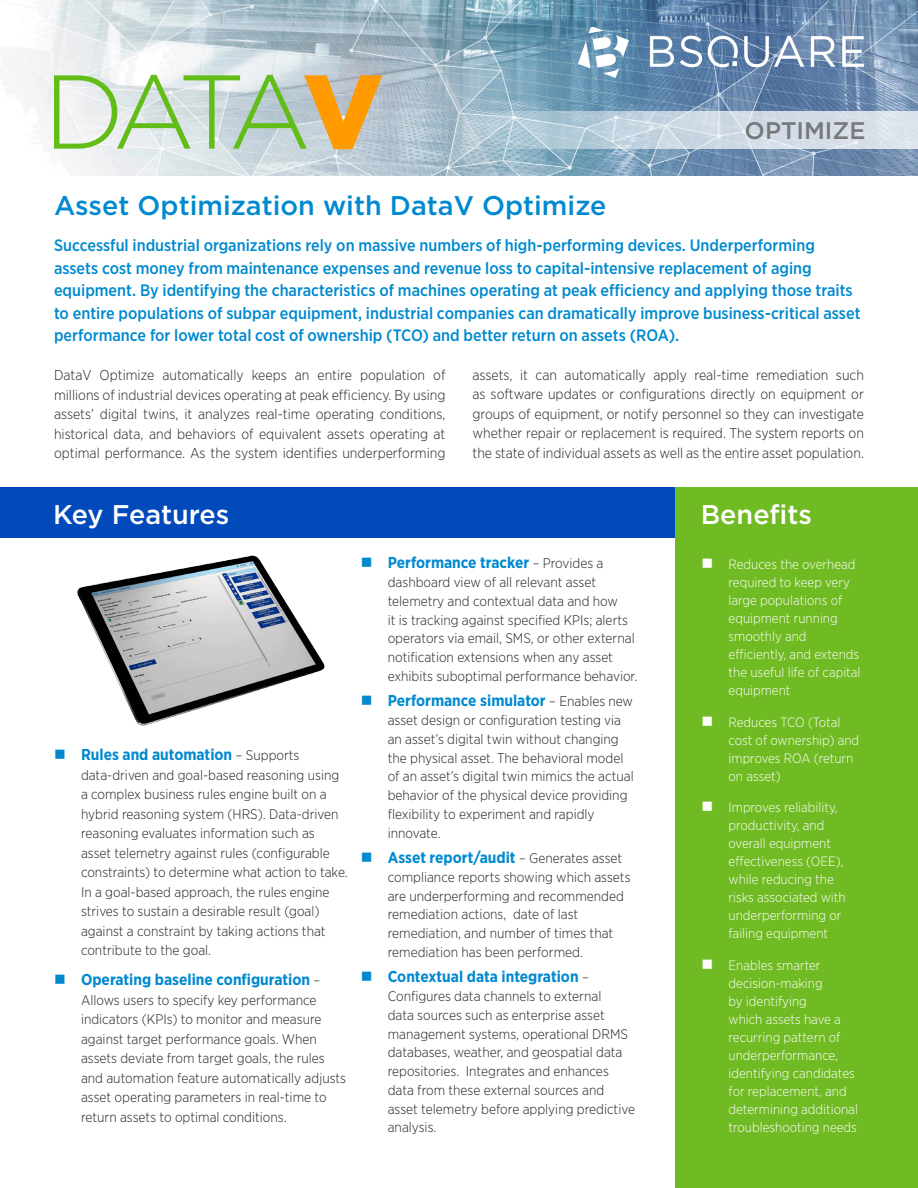
<style>
.page{position:relative;width:918px;height:1188px;background:#fff}
.page>*{position:absolute;margin:0;border:0;box-sizing:border-box;transform-origin:0 0}
.Header_1{font:500 27px "Gotham";color:#0089cf}
.Header_1-2{font:500 27px "Gotham";color:#fff}
.Header_1-3{font:500 24px "Gotham";color:#76787b}
.Body{font:500 16.5px/22.5px "Gotham Narrow";color:#0089cf}
.t1{font:700 15.75px "Gotham Narrow";color:#0089cf}
.Body-2{font:300 14.25px/19.5px "Gotham Narrow";color:#231f20;text-align:justify}
.t2{font:300 13.8px/18.8px "Gotham Narrow";color:#231f20}
.Bullet_list{font:300 13.5px/18px "Gotham Narrow";color:#fff}
.s1{font-weight:300;font-size:13.8px;color:#231f20}
</style>
<div class="page">
<div style="left:0;top:487px;width:675px;height:51px;background:#004abb"></div>
<img style="left:0;top:0;width:918px;height:176px">
<img style="left:579px;top:27px;width:285px;height:50px">
<div style="left:675px;top:487px;width:243px;height:701px;background:#70bb23"></div>
<svg style="left:459px;top:111px;width:459px;height:37px;background:#c8d6e1"></svg>
<svg style="left:54px;top:75px;width:328px;height:74px;background:#c7d0a8"></svg>
<img style="left:77px;top:555px;width:248px;height:171px">
<p class="Header_1-3" style="left:745px;top:115px;width:122px">OPTIMIZE</p>
<p class="Header_1" style="left:54px;top:188px;width:554px">Asset Optimization with DataV Optimize</p>
<p class="Body" style="left:54px;top:234px;width:808px">Successful industrial organizations rely on massive numbers of high-performing devices. Underperforming assets cost money from maintenance expenses and revenue loss to capital-intensive replacement of aging equipment. By identifying the characteristics of machines operating at peak efficiency and applying those traits to entire populations of subpar equipment, industrial companies can dramatically improve business-critical asset performance for lower total cost of ownership (TCO) and better return on assets (ROA).</p>
<p class="Body-2" style="left:54px;top:365px;width:393px">DataV Optimize automatically keeps an entire population of millions of industrial devices operating at peak efficiency. By using assets’ digital twins, it analyzes real-time operating conditions, historical data, and behaviors of equivalent assets operating at optimal performance. As the system identifies underperforming</p>
<p class="Body-2" style="left:472px;top:365px;width:393px">assets, it can automatically apply real-time remediation such as software updates or configurations directly on equipment or groups of equipment, or notify personnel so they can investigate whether repair or replacement is required. The system reports on the state of individual assets as well as the entire asset population.</p>
<p class="Header_1-2" style="left:53px;top:496px;width:178px">Key Features</p>
<p class="t1" style="left:81px;top:744px;width:220px">Rules and automation <span class="s1">– Supports</span></p>
<p class="t2" style="left:81px;top:765px;width:268px;line-height:19.5px">data-driven and goal-based reasoning using a complex business rules engine built on a hybrid reasoning system (HRS). Data-driven reasoning evaluates information such as asset telemetry against rules (configurable constraints) to determine what action to take.<br>In a goal-based approach, the rules engine strives to sustain a desirable result (goal) against a constraint by taking actions that contribute to the goal.</p>
<p class="t1" style="left:81px;top:969px;width:241px">Operating baseline configuration <span class="s1">–</span></p>
<p class="t2" style="left:81px;top:990px;width:267px;line-height:19.5px">Allows users to specify key performance indicators (KPIs) to monitor and measure against target performance goals. When assets deviate from target goals, the rules and automation feature automatically adjusts asset operating parameters in real-time to return assets to optimal conditions.</p>
<p class="t1" style="left:388px;top:553px;width:217px">Performance tracker <span class="s1">– Provides a</span></p>
<p class="t2" style="left:388px;top:572px;width:251px">dashboard view of all relevant asset telemetry and contextual data and how<br>it is tracking against specified KPIs; alerts operators via email, SMS, or other external notification extensions when any asset exhibits suboptimal performance behavior.</p>
<p class="t1" style="left:388px;top:691px;width:247px">Performance simulator <span class="s1">– Enables new</span></p>
<p class="t2" style="left:388px;top:710px;width:248px">asset design or configuration testing via an asset’s digital twin without changing the physical asset. The behavioral model of an asset’s digital twin mimics the actual behavior of the physical device providing flexibility to experiment and rapidly innovate.</p>
<p class="t1" style="left:388px;top:847px;width:236px">Asset report/audit <span class="s1">– Generates asset</span></p>
<p class="t2" style="left:388px;top:867px;width:244px">compliance reports showing which assets are underperforming and recommended remediation actions, date of last remediation, and number of times that remediation has been performed.</p>
<p class="t1" style="left:388px;top:967px;width:203px">Contextual data integration <span class="s1">–</span></p>
<p class="t2" style="left:388px;top:986px;width:249px">Configures data channels to external<br>data sources such as enterprise asset management systems, operational DRMS databases, weather, and geospatial data repositories. Integrates and enhances data from these external sources and asset telemetry before applying predictive analysis.</p>
<p class="Header_1-2" style="left:701px;top:497px;width:113px">Benefits</p>
<p class="Bullet_list" style="left:729px;top:555px;width:134px">Reduces the overhead required to keep very large populations of equipment running smoothly and efficiently, and extends the useful life of capital equipment</p>
<p class="Bullet_list" style="left:729px;top:712px;width:132px">Reduces TCO (Total cost of ownership) and improves ROA (return on asset)</p>
<p class="Bullet_list" style="left:729px;top:798px;width:119px">Improves reliability, productivity, and overall equipment effectiveness (OEE), while reducing the risks associated with underperforming or failing equipment</p>
<p class="Bullet_list" style="left:729px;top:955px;width:131px">Enables smarter decision-making<br>by identifying<br>which assets have a recurring pattern of underperformance, identifying candidates for replacement, and determining additional troubleshooting needs</p>
</div>
